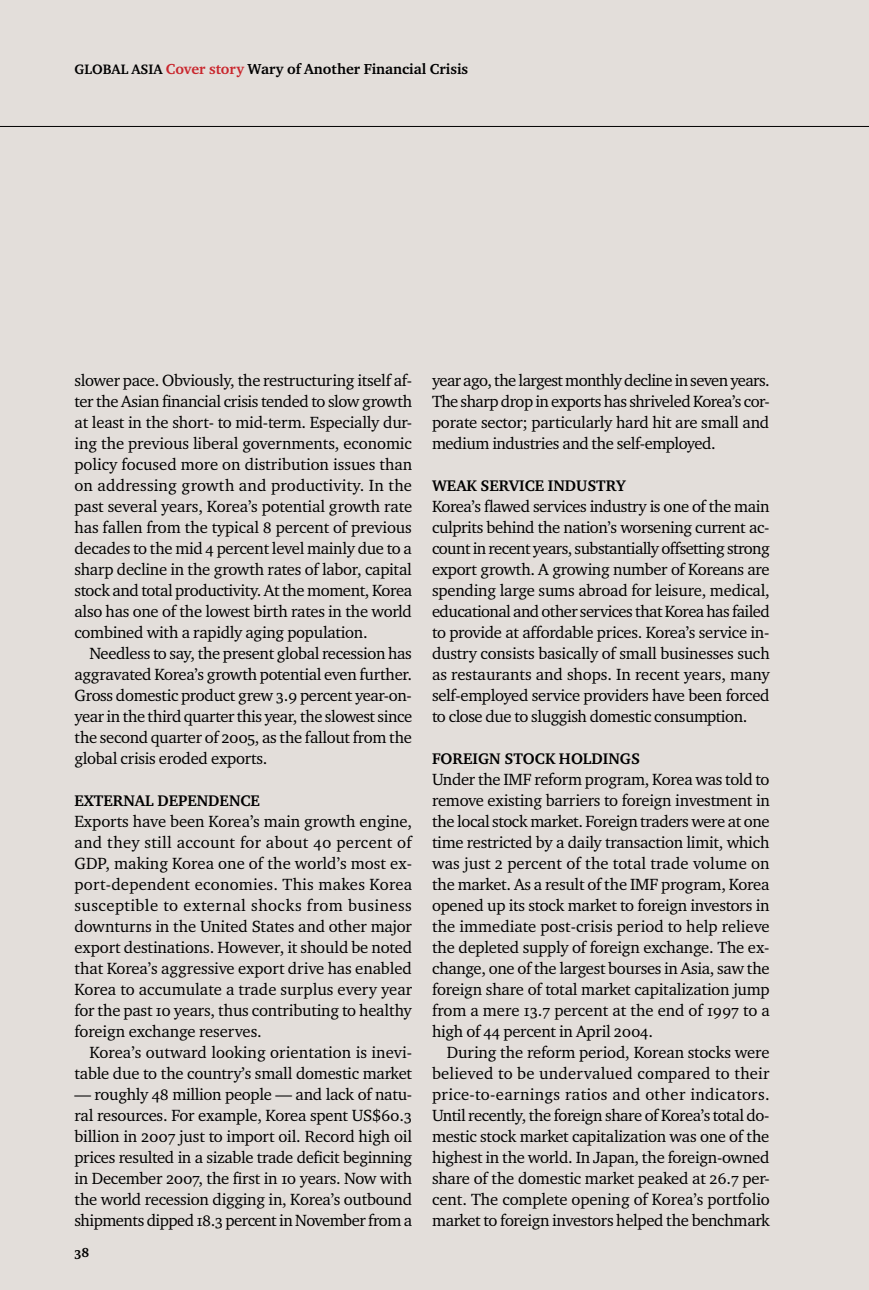
<style>
.page{position:relative;width:869px;height:1290px;background:#fff}
.page>*{position:absolute;margin:0;border:0;box-sizing:border-box;transform-origin:0 0}
.t1{font:16.62px/21px "Charter ITC Regu OS";letter-spacing:-.015em;color:#000;text-align:justify}
.t2{font:15.75px "Charter ITC Bold OS";color:#000}
.t3{font:14.88px "Charter ITC Bold OS";color:#000}
.t4{font:14px "Charter ITC Bold OS";color:#000}
.s1{font-size:14px}
.s2{color:#c9252c}
</style>
<div class="page">
<div style="left:0;top:0;width:868px;height:1290px;background:#e3deda"></div>
<hr style="left:0;top:126px;width:868px;height:1px;background:#000">
<p class="t3" style="left:74px;top:60px;width:395px"><span class="s1">GLOBAL ASIA</span> <span class="s2">COVER STORY</span> WARY OF ANOTHER FINANCIAL CRISIS</p>
<p class="t1" style="left:74px;top:369px;width:339px">slower pace. Obviously, the restructuring itself af&shy;ter the Asian financial crisis tended to slow growth at least in the short- to mid-term. Especially dur&shy;ing the previous liberal governments, economic policy focused more on distribution issues than on addressing growth and productivity. In the past several years, Korea’s potential growth rate has fallen from the typical 8 percent of previous decades to the mid 4 percent level mainly due to a sharp decline in the growth rates of labor, capital stock and total productivity. At the moment, Korea also has one of the lowest birth rates in the world combined with a rapidly aging population.</p>
<p class="t1" style="left:74px;top:642px;width:339px;text-indent:15px">Needless to say, the present global recession has aggravated Korea’s growth potential even further.<br>Gross domestic product grew 3.9 percent year-on&shy;year in the third quarter this year, the slowest since the second quarter of 2005, as the fallout from the global crisis eroded exports.</p>
<p class="t2" style="left:74px;top:790px;width:94px">EXTERNAL DEPE</p>
<p class="t2" style="left:197px;top:790px;width:54px">NDENCE</p>
<p class="t1" style="left:74px;top:810px;width:340px">Exports have been Korea’s main growth engine, and they still account for about 40 percent of GDP, making Korea one of the world’s most ex&shy;port-dependent economies. This makes Korea susceptible to external shocks from business downturns in the United States and other major export destinations. However, it should be noted that Korea’s aggressive export drive has enabled Korea to accumulate a trade surplus every year for the past 10 years, thus contributing to healthy foreign exchange reserves.</p>
<p class="t1" style="left:74px;top:1041px;width:339px;text-align:right">Korea’s outward looking orientation is inevi&shy;table due to the country’s small domestic market</p>
<p class="t1" style="left:74px;top:1083px;width:339px">— roughly 48 million people — and lack of natu&shy;ral resources. For example, Korea spent US $60.3 billion in 2007 just to import oil. Record high oil prices resulted in a sizable trade deficit beginning in December 2007, the first in 10 years. Now with the world recession digging in, Korea’s outbound shipments dipped 18.3 percent in November from a</p>
<p class="t4" style="left:74px;top:1244px;width:16px">38</p>
<p class="t1" style="left:432px;top:369px;width:339px">year ago, the largest monthly decline in seven years.<br>The sharp drop in exports has shriveled Korea’s cor&shy;porate sector; particularly hard hit are small and medium industries and the self-employed.</p>
<p class="t2" style="left:432px;top:475px;width:195px">WEAK SERVICE INDUSTRY</p>
<p class="t1" style="left:432px;top:495px;width:339px">Korea’s flawed services industry is one of the main culprits behind the nation’s worsening current ac&shy;count in recent years, substantially offsetting strong export growth. A growing number of Koreans are spending large sums abroad for leisure, medical, educational and other services that Korea has failed to provide at affordable prices. Korea’s service in&shy;dustry consists basically of small businesses such as restaurants and shops. In recent years, many self-employed service providers have been forced to close due to sluggish domestic consumption.</p>
<p class="t2" style="left:432px;top:748px;width:209px">FOREIGN STOCK HOLDINGS</p>
<p class="t1" style="left:432px;top:768px;width:339px">Under the IMF reform program, Korea was told to remove existing barriers to foreign investment in the local stock market. Foreign traders were at one time restricted by a daily transaction limit, which was just 2 percent of the total trade volume on the market. As a result of the IMF program, Korea opened up its stock market to foreign investors in the immediate post-crisis period to help relieve the depleted supply of foreign exchange. The ex&shy;change, one of the largest bourses in Asia, saw the foreign share of total market capitalization jump from a mere 13.7 percent at the end of 1997 to a high of 44 percent in April 2004.</p>
<p class="t1" style="left:432px;top:1041px;width:339px;text-indent:15px">During the reform period, Korean stocks were believed to be undervalued compared to their price-to-earnings ratios and other indicators.<br>Until recently, the foreign share of Korea’s total do&shy;mestic stock market capitalization was one of the highest in the world. In Japan, the foreign-owned share of the domestic market peaked at 26.7 per&shy;cent. The complete opening of Korea’s portfolio market to foreign investors helped the benchmark</p>
</div>
